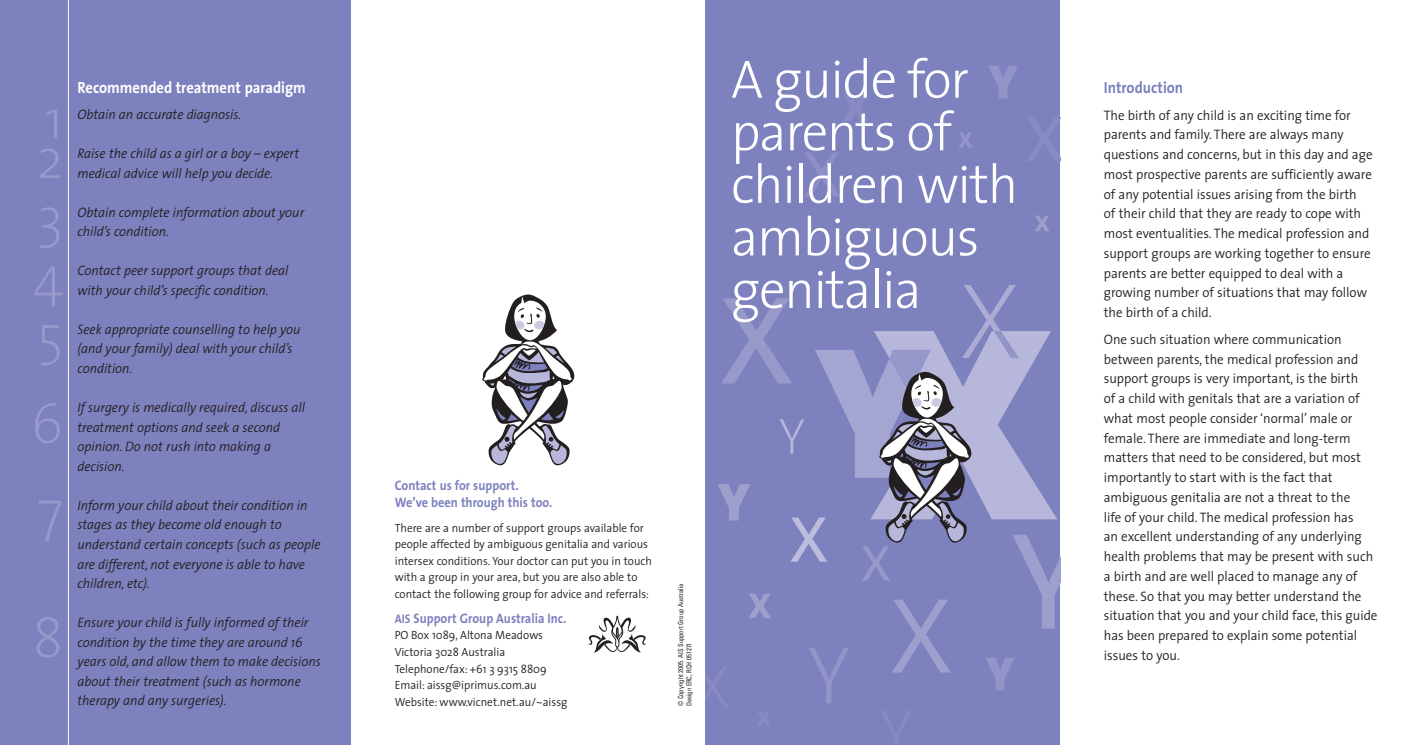
<style>
.page{position:relative;width:1411px;height:745px;background:#fff}
.page>*{position:absolute;margin:0;border:0;box-sizing:border-box;transform-origin:0 0}
.t1{font:200 56.25px/58.6px "The Sans";color:#9899cb}
.t2{font:300 54.38px/52.5px "The Sans";letter-spacing:-.025em;color:#fff}
.t3{font:700 16.25px "The Sans";color:#fff;scale:.9 1}
.t4{font:700 16.25px "The Sans";color:#7d81be;scale:.9 1}
.t5{font:300 13.75px/19.8px "The Sans";color:#231f20;scale:.95 1}
.t6{font:italic 300 13.75px/19.5px "The Sans";color:#231f20;scale:.95 1}
.t7{font:700 13.75px/16.5px "The Sans";color:#7d81be;scale:.9 1}
.t8{font:300 11.88px/16.5px "The Sans";color:#231f20;scale:.95 1}
.t9{font:condensed 6.88px/8.1px "Univers";color:#231f20;scale:.95 1}
.s1{font-size:12.5px}
</style>
<div class="page">
<div style="left:705px;top:0;width:354px;height:744px;background:#7d81be"></div>
<svg style="left:843px;top:94px;width:25px;height:27px"></svg>
<svg style="left:1035px;top:215px;width:14px;height:16px"></svg>
<svg style="left:989px;top:66px;width:28px;height:32px"></svg>
<svg style="left:959px;top:132px;width:13px;height:15px"></svg>
<svg style="left:1027px;top:118px;width:32px;height:43px"></svg>
<svg style="left:804px;top:153px;width:36px;height:43px"></svg>
<svg style="left:705px;top:285px;width:355px;height:459px"></svg>
<div style="left:0;top:0;width:351px;height:744px;background:#7d81be"></div>
<hr style="left:68px;top:0;width:1px;height:744px;background:#fff">
<svg style="left:588px;top:615px;width:58px;height:37px"></svg>
<svg style="left:482px;top:294px;width:92px;height:171px"></svg>
<h1 class="t1" style="left:36px;top:106px;width:29px;line-height:39.8px">1<br>2</h1>
<h1 class="t1" style="left:33px;top:194px;width:32px;text-align:justify">3<br>4<br>5</h1>
<h1 class="t1" style="left:30px;top:386px;width:34px;line-height:86.6px">6<br>7</h1>
<h1 class="t1" style="left:33px;top:614px;width:32px">8</h1>
<h2 class="t2" style="left:731px;top:58px;width:289px">A guide for parents of children with ambiguous genitalia</h2>
<p class="t3" style="left:77px;top:81px;width:255px">Recommended treatment paradigm</p>
<p class="t4" style="left:1103px;top:81px;width:90px">Introduction</p>
<p class="t5" style="left:1103px;top:106px;width:284px">The birth of any child is an exciting time for parents and family. There are always many questions and concerns, but in this day and age most prospective parents are sufficiently aware of any potential issues arising from the birth<br>of their child that they are ready to cope with most eventualities. The medical profession and support groups are working together to ensure parents are better equipped to deal with a growing number of situations that may follow the birth of a child.</p>
<p class="t5" style="left:1103px;top:330px;width:290px">One such situation where communication between parents, the medical profession and support groups is very important, is the birth<br>of a child with genitals that are a variation of what most people consider ‘normal’ male or female. There are immediate and long-term matters that need to be considered, but most importantly to start with is the fact that ambiguous genitalia are not a threat to the<br>life of your child. The medical profession has<br>an excellent understanding of any underlying health problems that may be present with such a birth and are well placed to manage any of these. So that you may better understand the situation that you and your child face, this guide has been prepared to explain some potential issues to you.</p>
<p class="t6" style="left:77px;top:105px;width:174px">Obtain an accurate diagnosis.</p>
<p class="t6" style="left:77px;top:145px;width:235px">Raise the child as a girl or a boy – expert medical advice will help you decide.</p>
<p class="t6" style="left:77px;top:203px;width:240px">Obtain complete information about your child’s condition.</p>
<p class="t6" style="left:77px;top:262px;width:224px">Contact peer support groups that deal with your child’s specific condition.</p>
<p class="t6" style="left:77px;top:320px;width:236px">Seek appropriate counselling to help you (and your family) deal with your child’s condition.</p>
<p class="t6" style="left:77px;top:398px;width:241px">If surgery is medically required, discuss all treatment options and seek a second opinion. Do not rush into making a decision.</p>
<p class="t6" style="left:77px;top:496px;width:257px">Inform your child about their condition in stages as they become old enough to understand certain concepts (such as people are different, not everyone is able to have children, etc).</p>
<p class="t6" style="left:77px;top:613px;width:257px">Ensure your child is fully informed of their condition by the time they are around 16 years old, and allow them to make decisions about their treatment (such as hormone therapy and any surgeries).</p>
<p class="t7" style="left:395px;top:478px;width:176px">Contact us for support.<br>We’ve been through this too.</p>
<p class="t8" style="left:395px;top:520px;width:272px">There are a number of support groups available for people affected by ambiguous genitalia and various intersex conditions. Your doctor can put you in touch with a group in your area, but you are also able to contact the following group for advice and referrals:</p>
<p class="t7" style="left:395px;top:610px;width:192px"><span class="s1">AIS</span> Support Group Australia Inc.</p>
<p class="t8" style="left:395px;top:627px;width:183px">PO Box 1089, Altona Meadows<br>Victoria 3028 Australia<br>Telephone/fax: +61 3 9315 8809<br>Email: aissg@iprimus.com.au<br>Website: www.vicnet.net.au/~aissg</p>
<p class="t9" style="left:677px;top:705px;width:130px;rotate:-90deg">© Copyright 2005. AIS Support Group Australia<br>Design ERC, RCH 051271</p>
</div>
